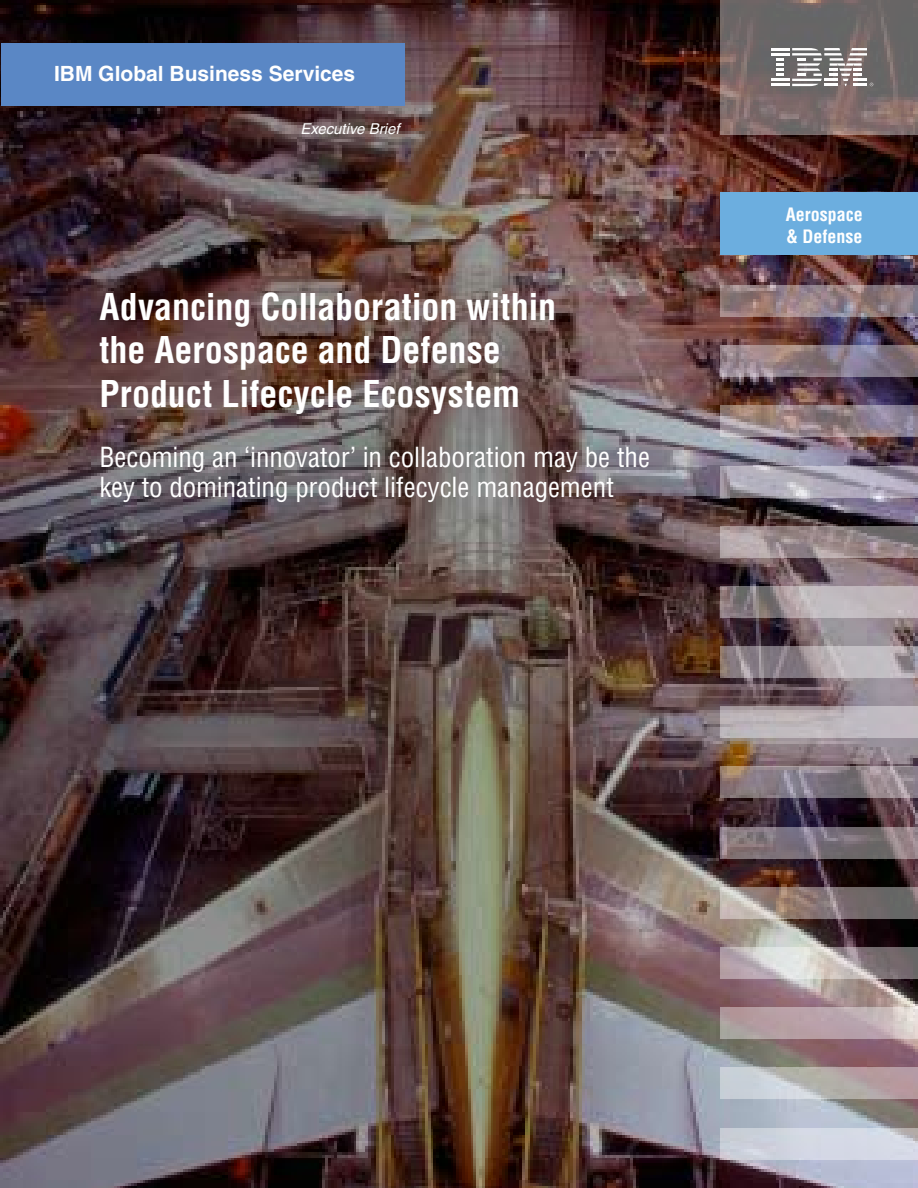
<style>
.page{position:relative;width:918px;height:1188px;background:#fff}
.page>*{position:absolute;margin:0;border:0;box-sizing:border-box;transform-origin:0 0}
.t1{font:700 condensed 36px/43.5px "Helvetica";color:#fff}
.t2{font:condensed 27px/30px "Helvetica";color:#fff}
.t3{font:700 21px "Helvetica";color:#fff}
.t4{font:700 condensed 18px/21.6px "Helvetica";color:#fff}
.t5{font:italic 15px "Helvetica";color:#fff}
</style>
<div class="page">
<img style="left:0;top:0;width:918px;height:1188px">
<svg style="left:721px;top:1128px;width:197px;height:31px;background:#d0d4df"></svg>
<svg style="left:721px;top:1068px;width:197px;height:31px;background:#bcb6b8"></svg>
<svg style="left:721px;top:1008px;width:197px;height:31px;background:#bca9ad"></svg>
<svg style="left:721px;top:947px;width:197px;height:32px;background:#b4acad"></svg>
<svg style="left:721px;top:887px;width:197px;height:31px;background:#8e817e"></svg>
<svg style="left:721px;top:827px;width:197px;height:31px;background:#80757c"></svg>
<svg style="left:721px;top:767px;width:197px;height:31px;background:#8c8086"></svg>
<svg style="left:721px;top:707px;width:197px;height:31px;background:#bcb5ba"></svg>
<svg style="left:721px;top:647px;width:197px;height:31px;background:#a39aa0"></svg>
<svg style="left:721px;top:586px;width:197px;height:31px;background:#aba2a5"></svg>
<svg style="left:721px;top:526px;width:197px;height:31px;background:#998b8d"></svg>
<svg style="left:721px;top:466px;width:197px;height:31px;background:#aca7b5"></svg>
<svg style="left:721px;top:406px;width:197px;height:31px;background:#98878d"></svg>
<svg style="left:721px;top:346px;width:197px;height:31px;background:#8f7f88"></svg>
<svg style="left:721px;top:285px;width:197px;height:32px;background:#958083"></svg>
<div style="left:721px;top:193px;width:197px;height:62px;background:#6caedf"></div>
<svg style="left:721px;top:0;width:197px;height:135px;background:#756a69"></svg>
<div style="left:1px;top:43px;width:404px;height:62px;background:#5a87c5"></div>
<svg style="left:771px;top:48px;width:102px;height:38px"></svg>
<p class="t3" style="left:54px;top:61px;width:303px">IBM Global Business Services</p>
<p class="t5" style="left:300px;top:120px;width:101px">Executive Brief</p>
<h1 class="t1" style="left:99px;top:285px;width:458px">Advancing Collaboration within the Aerospace and Defense<br>Product Lifecycle Ecosystem</h1>
<p class="t2" style="left:99px;top:442px;width:552px">Becoming an ‘innovator’ in collaboration may be the key to dominating product lifecycle management</p>
<p class="t4" style="left:786px;top:204px;width:78px">Aerospace &amp; Defense</p>
</div>
